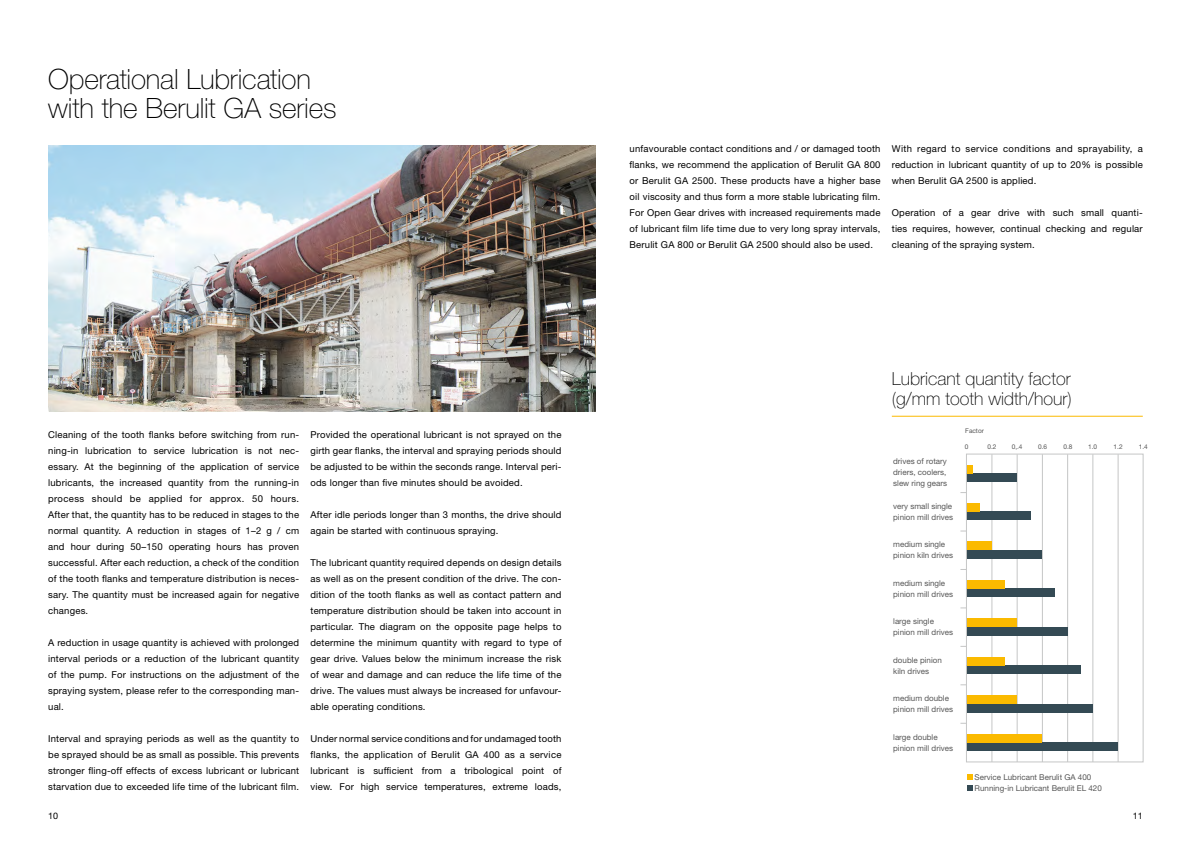
<style>
.page{position:relative;width:1191px;height:842px;background:#fff}
.page>*{position:absolute;margin:0;border:0;box-sizing:border-box;transform-origin:0 0}
.t1{font:100 28px/30px "Helvetica Neue LT Std";letter-spacing:-.005em;color:#000}
.t2{font:100 18px/20px "Helvetica Neue LT Std";color:#000}
.t3{font:9.5px/16px "Helvetica Neue LT Std";letter-spacing:.02em;color:#000;text-align:justify}
.t4{font:9px "Helvetica Neue LT Std";color:#000}
.t5{font:8px/11px "Helvetica Neue LT Std";color:#565656}
.t6{font:6.5px "Helvetica Neue LT Std";color:#565656}
</style>
<div class="page">
<img style="left:48px;top:146px;width:547px;height:265px">
<svg style="left:967px;top:774px;width:5px;height:17px"></svg>
<hr style="left:1117px;top:454px;width:1px;height:308px;background:#c5c6c6">
<hr style="left:1067px;top:454px;width:1px;height:308px;background:#c5c6c6">
<hr style="left:1017px;top:454px;width:1px;height:308px;background:#c5c6c6">
<hr style="left:1092px;top:454px;width:1px;height:308px;background:#c5c6c6">
<hr style="left:1042px;top:454px;width:1px;height:308px;background:#c5c6c6">
<hr style="left:991px;top:454px;width:1px;height:308px;background:#c5c6c6">
<div style="left:966px;top:473px;width:51px;height:9px;background:#344a54"></div>
<div style="left:966px;top:465px;width:6px;height:8px;background:#fbba00"></div>
<div style="left:966px;top:742px;width:151px;height:9px;background:#344a54"></div>
<div style="left:966px;top:734px;width:76px;height:8px;background:#fbba00"></div>
<div style="left:966px;top:627px;width:101px;height:8px;background:#344a54"></div>
<div style="left:966px;top:618px;width:51px;height:9px;background:#fbba00"></div>
<div style="left:966px;top:704px;width:126px;height:8px;background:#344a54"></div>
<div style="left:966px;top:695px;width:51px;height:9px;background:#fbba00"></div>
<div style="left:966px;top:589px;width:88px;height:8px;background:#344a54"></div>
<div style="left:966px;top:580px;width:38px;height:9px;background:#fbba00"></div>
<div style="left:966px;top:665px;width:115px;height:9px;background:#344a54"></div>
<div style="left:966px;top:657px;width:38px;height:8px;background:#fbba00"></div>
<div style="left:966px;top:550px;width:76px;height:9px;background:#344a54"></div>
<div style="left:966px;top:542px;width:25px;height:8px;background:#fbba00"></div>
<div style="left:966px;top:512px;width:65px;height:8px;background:#344a54"></div>
<div style="left:966px;top:503px;width:13px;height:9px;background:#fbba00"></div>
<div style="left:966px;top:454px;width:177px;height:308px;border:1px solid #c5c6c6"></div>
<hr style="left:891px;top:416px;width:251px;height:1px;background:#fbba00">
<h1 class="t1" style="left:48px;top:64px;width:290px">Operational Lubrication with the Berulit GA series</h1>
<p class="t3" style="left:48px;top:427px;width:252px">Cleaning of the tooth flanks before switching from run&shy;ning-in lubrication to service lubrication is not nec&shy;essary. At the beginning of the application of service lubricants, the increased quantity from the running-in process should be applied for approx. 50 hours.<br>After that, the quantity has to be reduced in stages to the normal quantity. A reduction in stages of 1–2 g / cm and hour during 50–150 operating hours has proven successful. After each reduction, a check of the condition of the tooth flanks and temperature distribution is neces&shy;sary. The quantity must be increased again for negative changes.</p>
<p class="t3" style="left:48px;top:635px;width:252px">A reduction in usage quantity is achieved with prolonged interval periods or a reduction of the lubricant quantity of the pump. For instructions on the adjustment of the spraying system, please refer to the corresponding man&shy;ual.</p>
<p class="t3" style="left:48px;top:731px;width:252px">Interval and spraying periods as well as the quantity to be sprayed should be as small as possible. This prevents stronger fling-off effects of excess lubricant or lubricant starvation due to exceeded life time of the lubricant film.</p>
<p class="t3" style="left:310px;top:427px;width:252px">Provided the operational lubricant is not sprayed on the girth gear flanks, the interval and spraying periods should be adjusted to be within the seconds range. Interval peri&shy;ods longer than five minutes should be avoided.</p>
<p class="t3" style="left:310px;top:507px;width:252px">After idle periods longer than 3 months, the drive should again be started with continuous spraying.</p>
<p class="t3" style="left:310px;top:555px;width:252px">The lubricant quantity required depends on design details as well as on the present condition of the drive. The con&shy;dition of the tooth flanks as well as contact pattern and temperature distribution should be taken into account in particular. The diagram on the opposite page helps to determine the minimum quantity with regard to type of gear drive. Values below the minimum increase the risk of wear and damage and can reduce the life time of the drive. The values must always be increased for unfavour&shy;able operating conditions.</p>
<p class="t3" style="left:310px;top:731px;width:252px">Under normal service conditions and for undamaged tooth flanks, the application of Berulit GA 400 as a service lubricant is sufficient from a tribological point of view. For high service temperatures, extreme loads,</p>
<p class="t3" style="left:629px;top:141px;width:252px">unfavourable contact conditions and / or damaged tooth flanks, we recommend the application of Berulit GA 800 or Berulit GA 2500. These products have a higher base oil viscosity and thus form a more stable lubricating film.<br>For Open Gear drives with increased requirements made of lubricant film life time due to very long spray intervals, Berulit GA 800 or Berulit GA 2500 should also be used.</p>
<p class="t3" style="left:891px;top:141px;width:252px">With regard to service conditions and sprayability, a reduction in lubricant quantity of up to 20% is possible when Berulit GA 2500 is applied.</p>
<p class="t3" style="left:891px;top:205px;width:252px">Operation of a gear drive with such small quanti&shy;ties requires, however, continual checking and regular cleaning of the spraying system.</p>
<h2 class="t2" style="left:891px;top:368px;width:182px">Lubricant quantity factor (g/mm tooth width/hour)</h2>
<p class="t6" style="left:965px;top:426px;width:20px">Factor</p>
<p class="t5" style="left:893px;top:456px;width:55px;text-align:justify">drives of rotary driers, coolers, slew ring gears</p>
<p class="t5" style="left:893px;top:500px;width:61px">very small single pinion mill drives</p>
<p class="t5" style="left:893px;top:539px;width:61px">medium single pinion kiln drives</p>
<p class="t5" style="left:893px;top:577px;width:61px">medium single pinion mill drives</p>
<p class="t5" style="left:893px;top:616px;width:61px">large single pinion mill drives</p>
<p class="t5" style="left:893px;top:654px;width:50px">double pinion kiln drives</p>
<p class="t5" style="left:893px;top:693px;width:61px">medium double pinion mill drives</p>
<p class="t5" style="left:893px;top:731px;width:61px">large double pinion mill drives</p>
<p class="t6" style="left:965px;top:442px;width:5px">0</p>
<p class="t6" style="left:987px;top:442px;width:11px">0.2</p>
<p class="t6" style="left:1011px;top:442px;width:12px">0,.4</p>
<p class="t6" style="left:1038px;top:442px;width:11px">0.6</p>
<p class="t6" style="left:1063px;top:442px;width:11px">0.8</p>
<p class="t6" style="left:1088px;top:442px;width:11px">1.0</p>
<p class="t6" style="left:1113px;top:442px;width:11px">1.2</p>
<p class="t6" style="left:1138px;top:442px;width:11px">1.4</p>
<p class="t5" style="left:974px;top:771px;width:129px">Service Lubricant Berulit GA 400<br>Running-in Lubricant Berulit EL 420</p>
<p class="t4" style="left:48px;top:811px;width:12px">10</p>
<p class="t4" style="left:1132px;top:811px;width:12px">11</p>
</div>
